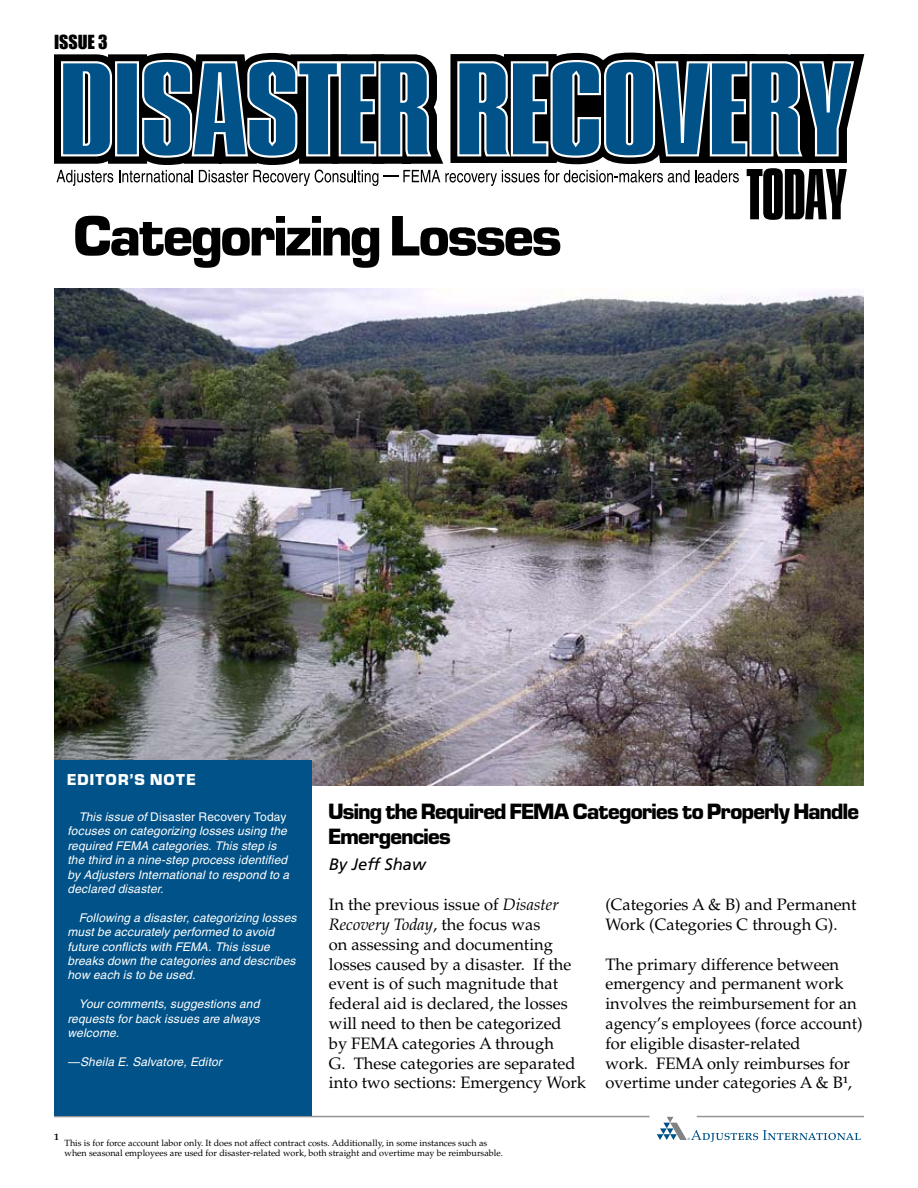
<style>
.page{position:relative;width:918px;height:1188px;background:#fff}
.page>*{position:absolute;margin:0;border:0;box-sizing:border-box;transform-origin:0 0}
.t1{font:700 54px "Eurostile SHOP";letter-spacing:-.005em;color:#000}
.t2{font:700 21px/25.2px "Eurostile SHOP";color:#000}
.t3{font:18px "Impact";color:#000}
.t4{font:16.5px/19.8px "Palatino LT Std";color:#000}
.t5{font:italic 16.5px "Frutiger LT Std";color:#000}
.t6{font:700 15px "Eurostile SHOP";letter-spacing:.11em;color:#fff}
.t7{font:italic 12px/14.4px "Helvetica";letter-spacing:.01em;color:#fff}
.t8{font:700 9.6px "Palatino LT Std";color:#000}
.t9{font:9px/10.5px "Palatino LT Std";color:#000}
.s1{font-style:normal}
.s2{font-style:italic}
</style>
<div class="page">
<svg style="left:54px;top:53px;width:805px;height:167px"></svg>
<img style="left:54px;top:288px;width:810px;height:497px">
<hr style="left:54px;top:1116px;width:596px;height:1px;background:#939598">
<hr style="left:697px;top:1116px;width:167px;height:1px;background:#939598">
<div style="left:54px;top:760px;width:258px;height:356px;background:#005288"></div>
<svg style="left:657px;top:1117px;width:207px;height:25px"></svg>
<p class="t3" style="left:54px;top:28px;width:55px">ISSUE 3</p>
<h1 class="t1" style="left:74px;top:205px;width:488px">Categorizing Losses</h1>
<p class="t6" style="left:68px;top:771px;width:129px">EDITOR’S NOTE</p>
<p class="t7" style="left:67px;top:810px;width:223px;text-indent:11px">This issue of <span class="s1">Disaster Recovery Today </span>focuses on categorizing losses using the required FEMA categories. This step is the third in a nine-step process identified by Adjusters International to respond to a declared disaster.</p>
<p class="t7" style="left:67px;top:910px;width:231px;text-indent:11px">Following a disaster, categorizing losses must be accurately performed to avoid future conflicts with FEMA. This issue breaks down the categories and describes how each is to be used.</p>
<p class="t7" style="left:67px;top:997px;width:194px;text-align:justify;text-indent:11px">Your comments, suggestions and requests for back issues are always welcome.</p>
<p class="t7" style="left:68px;top:1054px;width:156px">—Sheila E. Salvatore, Editor</p>
<p class="t2" style="left:329px;top:799px;width:531px">Using the Required FEMA Categories to Properly Handle<br>Emergencies</p>
<p class="t5" style="left:329px;top:855px;width:98px">By Jeff Shaw</p>
<p class="t4" style="left:329px;top:895px;width:259px">In the previous issue of <span class="s2">Disaster<br>Recovery Today</span>, the focus was<br>on assessing and documenting losses caused by a disaster. If the event is of such magnitude that federal aid is declared, the losses will need to then be categorized<br>by FEMA categories A through<br>G. These categories are separated into two sections: Emergency Work</p>
<p class="t4" style="left:605px;top:895px;width:253px">(Categories A &amp; B) and Permanent<br>Work (Categories C through G).</p>
<p class="t4" style="left:605px;top:954px;width:259px">The primary difference between emergency and permanent work involves the reimbursement for an agency’s employees (force account) for eligible disaster-related<br>work. FEMA only reimburses for overtime under categories A &amp; B<sup>1</sup>,</p>
<p class="t8" style="left:54px;top:1132px;width:6px">1</p>
<p class="t9" style="left:64px;top:1138px;width:440px">This is for force account labor only. It does not affect contract costs. Additionally, in some instances such as when seasonal employees are used for disaster-related work, both straight and overtime may be reimbursable.</p>
</div>
